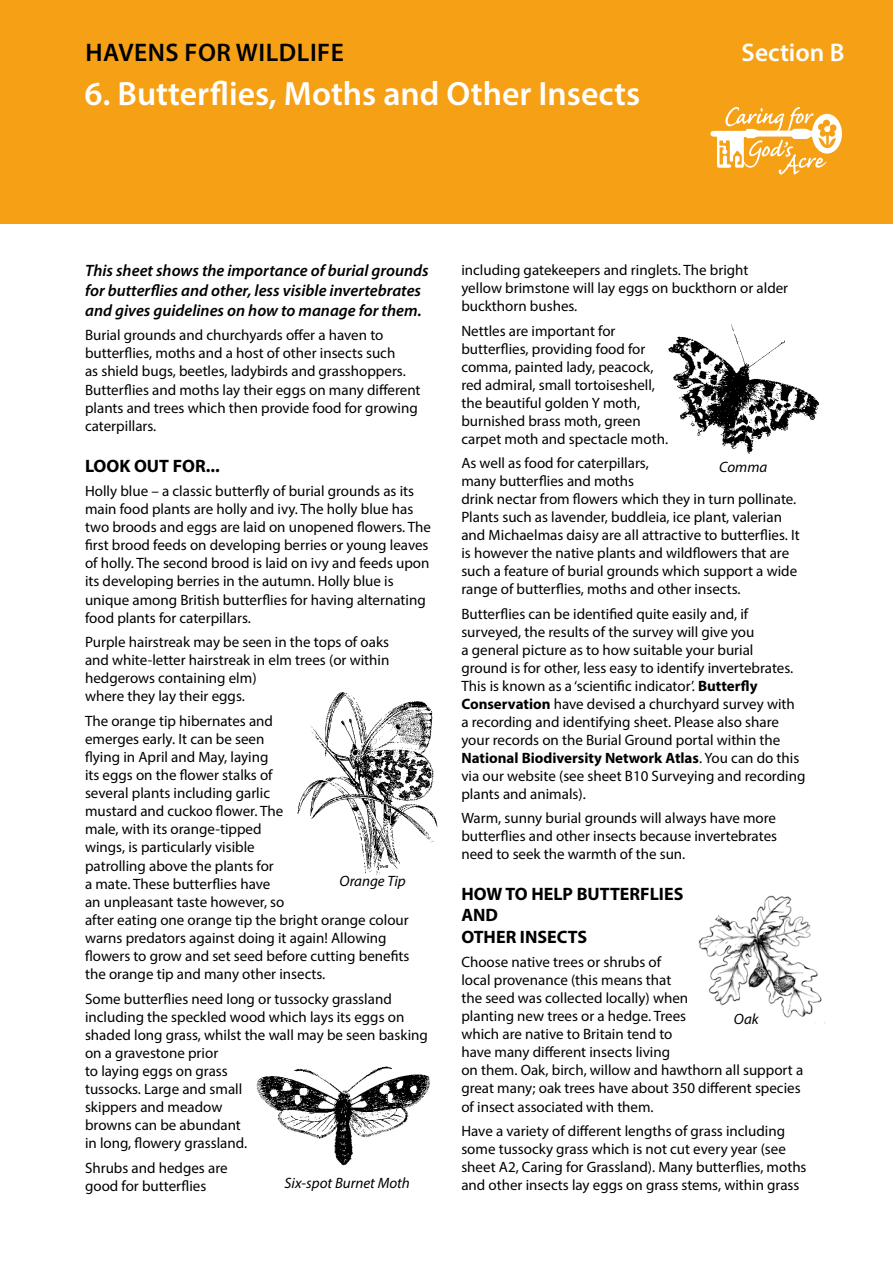
<style>
.page{position:relative;width:893px;height:1263px;background:#fff}
.page>*{position:absolute;margin:0;border:0;box-sizing:border-box;transform-origin:0 0}
.t1{font:600 33.75px "Myriad Pro";color:#fff}
.t2{font:600 25.5px "Myriad Pro";letter-spacing:.02em;color:#000}
.t3{font:600 25.5px "Myriad Pro";color:#fff}
.t4{font:700 18px/21.6px "Myriad Pro";color:#000}
.t5{font:italic 600 16.5px/20px "Myriad Pro";color:#000}
.t6{font:15px/18.1px "Myriad Pro";color:#000}
.t7{font:italic 15px "Myriad Pro";color:#000}
.s1{font-weight:700}
</style>
<div class="page">
<div style="left:0;top:0;width:893px;height:223px;background:#f6a015"></div>
<svg style="left:710px;top:107px;width:132px;height:68px"></svg>
<img style="left:256px;top:1066px;width:174px;height:100px">
<img style="left:668px;top:325px;width:152px;height:129px">
<img style="left:698px;top:895px;width:127px;height:128px">
<img style="left:297px;top:692px;width:141px;height:183px">
<h2 class="t2" style="left:85px;top:36px;width:260px">HAVENS FOR WILDLIFE</h2>
<h2 class="t3" style="left:742px;top:36px;width:104px">Section B</h2>
<h1 class="t1" style="left:84px;top:73px;width:557px">6. Butterflies, Moths and Other Insects</h1>
<p class="t5" style="left:85px;top:260px;width:345px">This sheet shows the importance of burial grounds for butterflies and other, less visible invertebrates and gives guidelines on how to manage for them.</p>
<p class="t6" style="left:85px;top:326px;width:337px">Burial grounds and churchyards offer a haven to butterflies, moths and a host of other insects such<br>as shield bugs, beetles, ladybirds and grasshoppers.<br>Butterflies and moths lay their eggs on many different plants and trees which then provide food for growing caterpillars.</p>
<p class="t4" style="left:85px;top:454px;width:136px">LOOK OUT FOR...</p>
<p class="t6" style="left:85px;top:482px;width:347px">Holly blue – a classic butterfly of burial grounds as its main food plants are holly and ivy. The holly blue has two broods and eggs are laid on unopened flowers. The first brood feeds on developing berries or young leaves of holly. The second brood is laid on ivy and feeds upon its developing berries in the autumn. Holly blue is unique among British butterflies for having alternating food plants for caterpillars.</p>
<p class="t6" style="left:85px;top:633px;width:306px">Purple hairstreak may be seen in the tops of oaks and white-letter hairstreak in elm trees (or within hedgerows containing elm)<br>where they lay their eggs.</p>
<p class="t6" style="left:85px;top:711px;width:326px">The orange tip hibernates and<br>emerges early. It can be seen<br>flying in April and May, laying<br>its eggs on the flower stalks of<br>several plants including garlic<br>mustard and cuckoo flower. The<br>male, with its orange-tipped<br>wings, is particularly visible<br>patrolling above the plants for<br>a mate. These butterflies have<br>an unpleasant taste however, so<br>after eating one orange tip the bright orange colour warns predators against doing it again! Allowing flowers to grow and set seed before cutting benefits the orange tip and many other insects.</p>
<p class="t6" style="left:85px;top:989px;width:344px">Some butterflies need long or tussocky grassland including the speckled wood which lays its eggs on shaded long grass, whilst the wall may be seen basking on a gravestone prior<br>to laying eggs on grass<br>tussocks. Large and small<br>skippers and meadow<br>browns can be abundant<br>in long, flowery grassland.</p>
<p class="t6" style="left:85px;top:1158px;width:144px">Shrubs and hedges are good for butterflies</p>
<p class="t6" style="left:461px;top:261px;width:328px">including gatekeepers and ringlets. The bright yellow brimstone will lay eggs on buckthorn or alder buckthorn bushes.</p>
<p class="t6" style="left:461px;top:321px;width:208px">Nettles are important for butterflies, providing food for comma, painted lady, peacock, red admiral, small tortoiseshell, the beautiful golden Y moth, burnished brass moth, green carpet moth and spectacle moth.</p>
<p class="t6" style="left:461px;top:454px;width:340px">As well as food for caterpillars,<br>many butterflies and moths<br>drink nectar from flowers which they in turn pollinate.<br>Plants such as lavender, buddleia, ice plant, valerian and Michaelmas daisy are all attractive to butterflies. It is however the native plants and wildflowers that are such a feature of burial grounds which support a wide range of butterflies, moths and other insects.</p>
<p class="t6" style="left:461px;top:604px;width:345px">Butterflies can be identified quite easily and, if surveyed, the results of the survey will give you<br>a general picture as to how suitable your burial<br>ground is for other, less easy to identify invertebrates.<br>This is known as a ‘scientific indicator’. <span class="s1">Butterfly Conservation</span> have devised a churchyard survey with a recording and identifying sheet. Please also share your records on the Burial Ground portal within the <span class="s1">National Biodiversity Network Atlas</span>. You can do this via our website (see sheet B10 Surveying and recording plants and animals).</p>
<p class="t6" style="left:461px;top:809px;width:317px;text-align:justify">Warm, sunny burial grounds will always have more butterflies and other insects because invertebrates need to seek the warmth of the sun.</p>
<p class="t4" style="left:461px;top:882px;width:223px">HOW TO HELP BUTTERFLIES<br>AND<br>OTHER INSECTS</p>
<p class="t6" style="left:461px;top:953px;width:343px">Choose native trees or shrubs of<br>local provenance (this means that<br>the seed was collected locally) when<br>planting new trees or a hedge. Trees<br>which are native to Britain tend to<br>have many different insects living<br>on them. Oak, birch, willow and hawthorn all support a great many; oak trees have about 350 different species of insect associated with them.</p>
<p class="t6" style="left:461px;top:1121px;width:347px">Have a variety of different lengths of grass including some tussocky grass which is not cut every year (see sheet A2, Caring for Grassland). Many butterflies, moths</p>
<p class="t7" style="left:719px;top:458px;width:50px">Comma</p>
<p class="t7" style="left:340px;top:872px;width:68px">Orange Tip</p>
<p class="t7" style="left:734px;top:1009px;width:26px">Oak</p>
<p class="t7" style="left:285px;top:1174px;width:127px">Six-spot Burnet Moth</p>
<p class="t6" style="left:461px;top:1175px;width:340px">and other insects lay eggs on grass stems, within grass</p>
</div>
